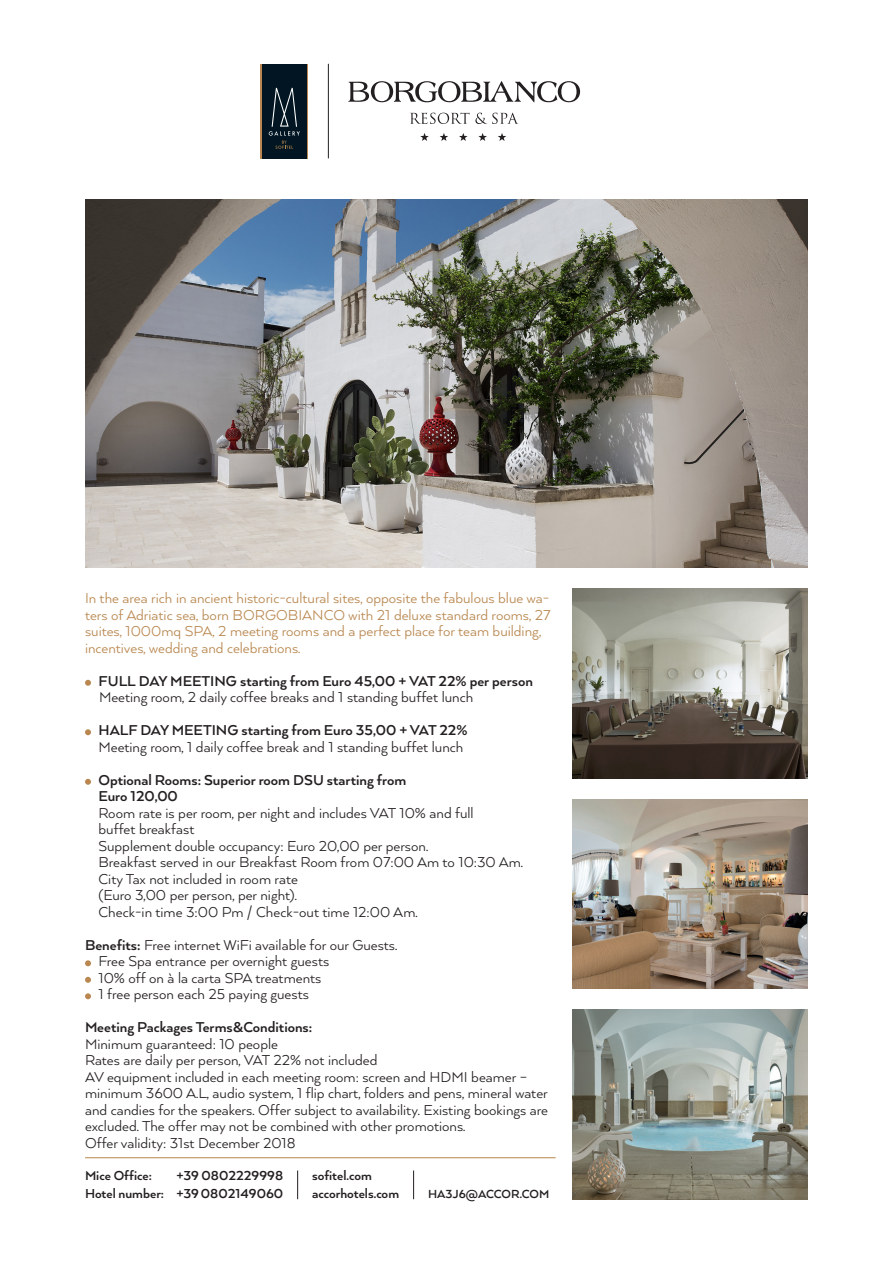
<style>
.page{position:relative;width:893px;height:1263px;background:#fff}
.page>*{position:absolute;margin:0;border:0;box-sizing:border-box;transform-origin:0 0}
.t1{font:16.5px/16.5px "Arquitecta";color:#231f20}
.t2{font:16.5px/16.5px "Arquitecta";color:#b9874f}
.t3{font:700 16.5px "Arquitecta";color:#231f20}
.t4{font:700 15px "Arquitecta";color:#231f20}
.t5{font:700 13.5px "Arquitecta";color:#231f20}
.s1{font-weight:700}
</style>
<div class="page">
<hr style="left:260px;top:64px;width:2px;height:94px;background:#b9874f">
<hr style="left:306px;top:64px;width:2px;height:94px;background:#b9874f">
<div style="left:262px;top:64px;width:44px;height:94px;background:#011622"></div>
<svg style="left:269px;top:88px;width:31px;height:61px"></svg>
<svg style="left:348px;top:81px;width:232px;height:21px"></svg>
<svg style="left:478px;top:133px;width:9px;height:8px"></svg>
<svg style="left:459px;top:133px;width:8px;height:8px"></svg>
<svg style="left:440px;top:133px;width:8px;height:8px"></svg>
<svg style="left:420px;top:133px;width:9px;height:8px"></svg>
<svg style="left:498px;top:133px;width:8px;height:8px"></svg>
<svg style="left:410px;top:113px;width:108px;height:11px"></svg>
<hr style="left:328px;top:64px;width:1px;height:94px;background:#231f20">
<img style="left:85px;top:199px;width:723px;height:369px">
<svg style="left:85px;top:680px;width:6px;height:6px"></svg>
<svg style="left:85px;top:729px;width:6px;height:6px"></svg>
<svg style="left:85px;top:779px;width:6px;height:6px"></svg>
<svg style="left:85px;top:960px;width:6px;height:6px"></svg>
<svg style="left:85px;top:977px;width:6px;height:6px"></svg>
<svg style="left:85px;top:993px;width:6px;height:6px"></svg>
<img style="left:573px;top:589px;width:235px;height:189px">
<img style="left:573px;top:799px;width:235px;height:190px">
<img style="left:573px;top:1010px;width:235px;height:189px">
<hr style="left:85px;top:1157px;width:471px;height:1px;background:#b9874f">
<svg style="left:297px;top:1170px;width:1px;height:29px"></svg>
<svg style="left:413px;top:1170px;width:1px;height:29px"></svg>
<p class="t2" style="left:85px;top:589px;width:467px">In the area rich in ancient historic-cultural sites, opposite the fabulous blue wa&shy;ters of Adriatic sea, born BORGOBIANCO with 21 deluxe standard rooms, 27 suites, 1000mq SPA, 2 meeting rooms and a perfect place for team building, incentives, wedding and celebrations.</p>
<p class="t3" style="left:99px;top:670px;width:436px">FULL DAY MEETING starting from Euro 45,00 + VAT 22% per person</p>
<p class="t1" style="left:99px;top:688px;width:376px">Meeting room, 2 daily coffee breaks and 1 standing buffet lunch</p>
<p class="t3" style="left:99px;top:720px;width:370px">HALF DAY MEETING starting from Euro 35,00 + VAT 22%</p>
<p class="t1" style="left:99px;top:738px;width:366px">Meeting room, 1 daily coffee break and 1 standing buffet lunch</p>
<p class="t3" style="left:99px;top:769px;width:309px">Optional Rooms: Superior room DSU starting from</p>
<p class="t3" style="left:99px;top:786px;width:81px">Euro 120,00</p>
<p class="t1" style="left:99px;top:804px;width:377px">Room rate is per room, per night and includes VAT 10% and full</p>
<p class="t1" style="left:99px;top:820px;width:97px">buffet breakfast</p>
<p class="t1" style="left:99px;top:837px;width:331px">Supplement double occupancy: Euro 20,00 per person.</p>
<p class="t1" style="left:99px;top:853px;width:426px">Breakfast served in our Breakfast Room from 07:00 Am to 10:30 Am.</p>
<p class="t1" style="left:99px;top:870px;width:201px">City Tax not included in room rate</p>
<p class="t1" style="left:99px;top:886px;width:200px">(Euro 3,00 per person, per night).</p>
<p class="t1" style="left:99px;top:903px;width:321px">Check-in time 3:00 Pm / Check-out time 12:00 Am.</p>
<p class="t1" style="left:85px;top:936px;width:314px"><span class="s1">Benefits:</span> Free internet WiFi available for our Guests.</p>
<p class="t1" style="left:99px;top:952px;width:232px">Free Spa entrance per overnight guests</p>
<p class="t1" style="left:99px;top:969px;width:224px">10% off on à la carta SPA treatments</p>
<p class="t1" style="left:99px;top:985px;width:212px">1 free person each 25 paying guests</p>
<p class="t3" style="left:85px;top:1017px;width:229px">Meeting Packages Terms&amp;Conditions:</p>
<p class="t1" style="left:85px;top:1035px;width:194px">Minimum guaranteed: 10 people</p>
<p class="t1" style="left:85px;top:1051px;width:294px">Rates are daily per person, VAT 22% not included</p>
<p class="t1" style="left:85px;top:1068px;width:465px">AV equipment included in each meeting room: screen and HDMI beamer – minimum 3600 A.L, audio system, 1 flip chart, folders and pens, mineral water and candies for the speakers. Offer subject to availability. Existing bookings are excluded. The offer may not be combined with other promotions.</p>
<p class="t1" style="left:85px;top:1134px;width:212px">Offer validity: 31st December 2018</p>
<p class="t4" style="left:85px;top:1166px;width:68px">Mice Office:</p>
<p class="t4" style="left:177px;top:1166px;width:108px">+39 0802229998</p>
<p class="t4" style="left:85px;top:1184px;width:200px">Hotel number: +39 0802149060</p>
<p class="t4" style="left:312px;top:1166px;width:61px">sofitel.com</p>
<p class="t4" style="left:312px;top:1184px;width:89px">accorhotels.com</p>
<p class="t5" style="left:428px;top:1185px;width:123px">HA3J6@ACCOR.COM</p>
</div>
